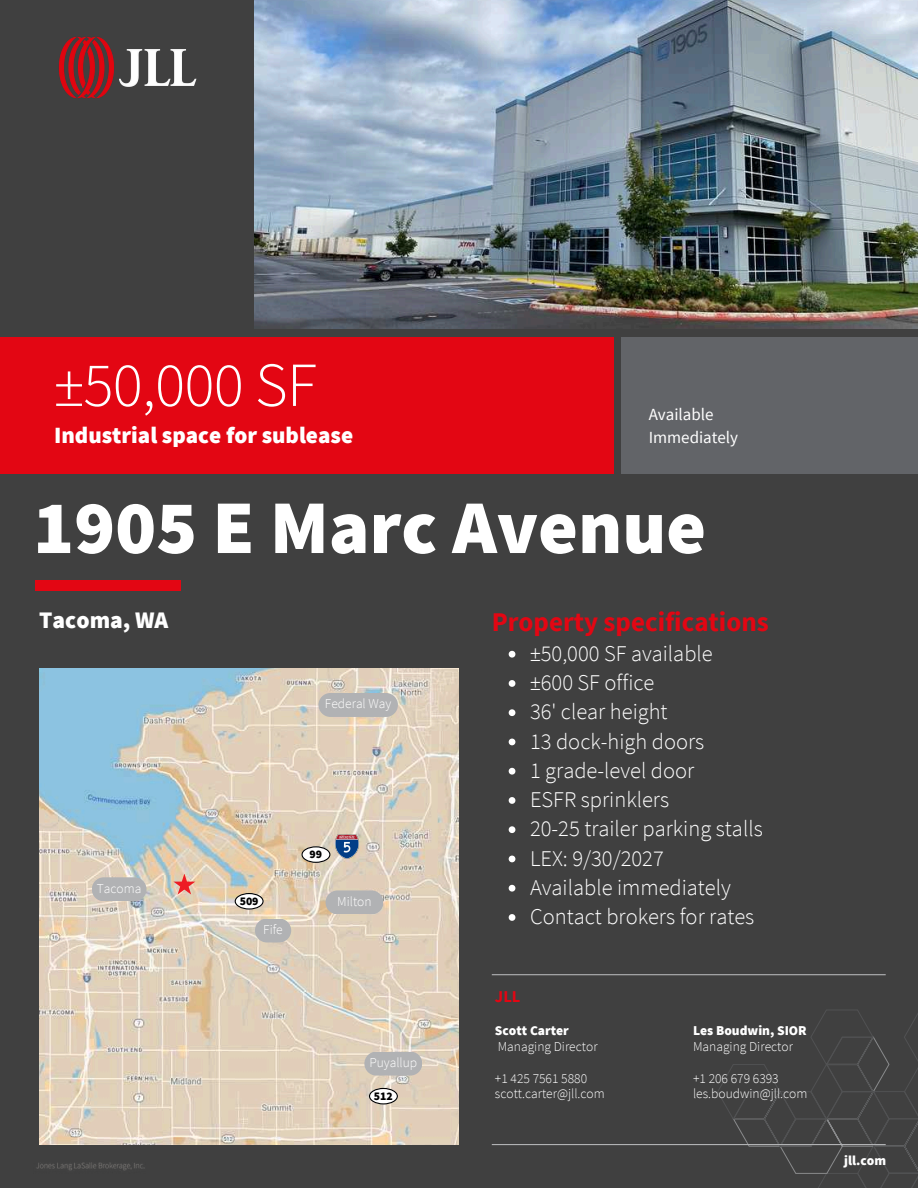
<style>
.page{position:relative;width:918px;height:1188px;background:#404040}
.page>*{position:absolute;margin:0;border:0;box-sizing:border-box;transform-origin:0 0}
.t1{font:900 76.05px "Source Sans Pro";color:#fff}
.t2{font:300 62.7px "Source Sans Pro";letter-spacing:-.01em;color:#fff}
.t3{font:700 27px "Source Sans Pro";color:#e30613}
.t4{font:900 26.7px "Source Sans Pro";color:#fff}
.t5{font:900 23.7px "Source Sans Pro";color:#fff}
.t6{font:900 23.25px "Source Sans Pro";color:#fff}
.t7{font:300 22.5px "Source Sans Pro";color:#fff}
.t8{font:19.5px "Source Sans Pro";color:#fff}
.t9{font:16.95px "Source Sans Pro";color:#fff}
.t10{font:700 16.5px "Source Sans Pro";color:#e30613}
.t11{font:300 13.5px "Source Sans Pro";color:#fff}
.t12{font:900 13.5px "Source Sans Pro";color:#fff}
.t13{font:900 11.7px "Source Sans Pro";color:#000}
</style>
<div class="page">
<svg style="left:717px;top:1010px;width:201px;height:178px"></svg>
<img style="left:39px;top:668px;width:420px;height:476px">
<hr style="left:492px;top:1144px;width:394px;height:1px;background:#b1b2b4">
<div style="left:35px;top:580px;width:146px;height:10px;background:#e30613"></div>
<img style="left:36px;top:1152px;width:790px;height:36px">
<div style="left:0;top:337px;width:613px;height:137px;background:#e30613"></div>
<div style="left:622px;top:337px;width:296px;height:137px;background:#626468"></div>
<img style="left:255px;top:0;width:663px;height:328px">
<img style="left:58px;top:36px;width:139px;height:63px">
<hr style="left:492px;top:974px;width:394px;height:1px;background:#b1b2b4">
<img style="left:335px;top:835px;width:24px;height:23px">
<svg style="left:235px;top:893px;width:29px;height:16px"></svg>
<svg style="left:301px;top:846px;width:29px;height:16px"></svg>
<div style="left:92px;top:877px;width:54px;height:24px;background:#b1b2b4;border-radius:12px"></div>
<div style="left:318px;top:693px;width:80px;height:24px;background:#b1b2b4;border-radius:12px"></div>
<div style="left:255px;top:919px;width:36px;height:23px;background:#b1b2b4;border-radius:12px"></div>
<svg style="left:173px;top:874px;width:22px;height:21px"></svg>
<svg style="left:509px;top:651px;width:6px;height:7px"></svg>
<svg style="left:509px;top:680px;width:6px;height:7px"></svg>
<svg style="left:509px;top:709px;width:6px;height:7px"></svg>
<svg style="left:509px;top:739px;width:6px;height:6px"></svg>
<svg style="left:509px;top:768px;width:6px;height:7px"></svg>
<svg style="left:509px;top:797px;width:6px;height:7px"></svg>
<svg style="left:509px;top:826px;width:6px;height:7px"></svg>
<svg style="left:509px;top:856px;width:6px;height:6px"></svg>
<svg style="left:509px;top:885px;width:6px;height:7px"></svg>
<svg style="left:509px;top:914px;width:6px;height:7px"></svg>
<div style="left:364px;top:1052px;width:58px;height:24px;background:#b1b2b4;border-radius:12px"></div>
<svg style="left:369px;top:1088px;width:29px;height:16px"></svg>
<div style="left:326px;top:890px;width:57px;height:24px;background:#b1b2b4;border-radius:12px"></div>
<p class="t2" style="left:54px;top:344px;width:264px">±50,000 SF</p>
<p class="t6" style="left:54px;top:420px;width:301px">Industrial space for sublease</p>
<h2 class="t4" style="left:47px;top:371px;width:302px">Industrial space for lease</h2>
<h3 class="t8" style="left:46px;top:423px;width:310px">New construction | Delivering QX 20XX</h3>
<p class="t9" style="left:649px;top:403px;width:66px">Available</p>
<p class="t9" style="left:649px;top:426px;width:91px">Immediately</p>
<p class="t1" style="left:33px;top:478px;width:675px">1905 E Marc Avenue</p>
<p class="t5" style="left:39px;top:605px;width:131px">Tacoma, WA</p>
<h4 class="t11" style="left:97px;top:879px;width:46px">Tacoma</h4>
<h3 class="t11" style="left:325px;top:695px;width:68px">Federal Way</h3>
<p class="t13" style="left:240px;top:893px;width:20px">509</p>
<p class="t11" style="left:263px;top:921px;width:21px">Fife</p>
<h1 class="t13" style="left:310px;top:847px;width:14px">99</h1>
<p class="t11" style="left:337px;top:893px;width:36px">Milton</p>
<p class="t11" style="left:369px;top:1054px;width:49px">Puyallup</p>
<p class="t13" style="left:374px;top:1088px;width:20px">512</p>
<p class="t3" style="left:492px;top:604px;width:278px">Property specifications</p>
<p class="t7" style="left:530px;top:639px;width:184px">±50,000 SF available</p>
<p class="t7" style="left:530px;top:668px;width:126px">±600 SF office</p>
<p class="t7" style="left:530px;top:697px;width:139px">36' clear height</p>
<p class="t7" style="left:530px;top:727px;width:176px">13 dock-high doors</p>
<p class="t7" style="left:530px;top:756px;width:166px">1 grade-level door</p>
<p class="t7" style="left:530px;top:785px;width:141px">ESFR sprinklers</p>
<p class="t7" style="left:530px;top:814px;width:234px">20-25 trailer parking stalls</p>
<p class="t7" style="left:530px;top:844px;width:135px">LEX: 9/30/2027</p>
<p class="t7" style="left:530px;top:873px;width:202px">Available immediately</p>
<p class="t7" style="left:530px;top:902px;width:226px">Contact brokers for rates</p>
<p class="t10" style="left:495px;top:986px;width:27px">JLL</p>
<p class="t12" style="left:495px;top:1022px;width:75px">Scott Carter</p>
<p class="t11" style="left:498px;top:1038px;width:101px">Managing Director</p>
<p class="t11" style="left:495px;top:1069px;width:94px">+1 425 7561 5880</p>
<p class="t11" style="left:495px;top:1085px;width:111px">scott.carter@jll.com</p>
<p class="t12" style="left:693px;top:1022px;width:115px">Les Boudwin, SIOR</p>
<p class="t11" style="left:693px;top:1038px;width:101px">Managing Director</p>
<p class="t11" style="left:693px;top:1069px;width:87px">+1 206 679 6393</p>
<p class="t11" style="left:693px;top:1085px;width:116px">les.boudwin@jll.com</p>
<p class="t12" style="left:844px;top:1152px;width:43px">jll.com</p>
</div>
